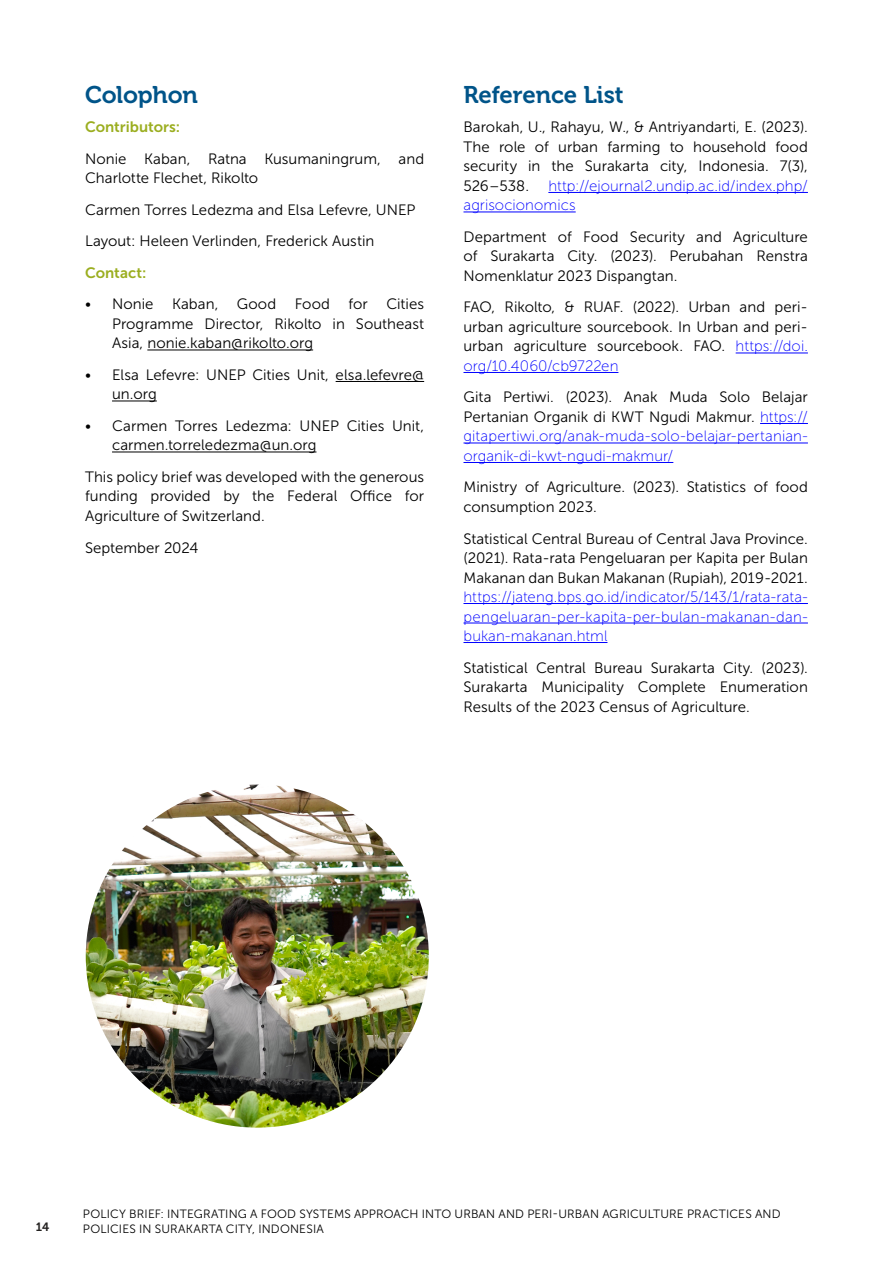
<style>
.page{position:relative;width:893px;height:1263px;background:#fff}
.page>*{position:absolute;margin:0;border:0;box-sizing:border-box;transform-origin:0 0}
.t1{font:24px "Museo 700";letter-spacing:-.01em;color:#005489}
.t2{font:15px/19.5px "Museo Sans 300";letter-spacing:.005em;color:#000;text-align:justify}
.t3{font:15px/19.5px "Museo Sans 100";letter-spacing:.01em;color:#00f}
.t4{font:15px "Museo Sans 700";color:#9bae20}
.t5{font:12px/15px "Museo Sans 300";letter-spacing:.015em;color:#000}
.t6{font:12px "Museo 700";color:#232120}
.s1{font-family:"Museo Sans 100";color:#00f}
</style>
<div class="page">
<hr style="left:147px;top:350px;width:166px;height:1px;background:#000">
<hr style="left:336px;top:381px;width:88px;height:1px;background:#000">
<hr style="left:112px;top:401px;width:45px;height:1px;background:#000">
<hr style="left:112px;top:452px;width:204px;height:1px;background:#000">
<hr style="left:548px;top:192px;width:260px;height:1px;background:#00f">
<hr style="left:463px;top:212px;width:113px;height:1px;background:#00f">
<hr style="left:736px;top:353px;width:72px;height:1px;background:#00f">
<hr style="left:463px;top:372px;width:155px;height:1px;background:#00f">
<hr style="left:760px;top:423px;width:48px;height:1px;background:#00f">
<hr style="left:463px;top:443px;width:345px;height:1px;background:#00f">
<hr style="left:463px;top:462px;width:210px;height:1px;background:#00f">
<hr style="left:463px;top:603px;width:345px;height:1px;background:#00f">
<hr style="left:463px;top:623px;width:345px;height:1px;background:#00f">
<hr style="left:463px;top:642px;width:144px;height:1px;background:#00f">
<img style="left:86px;top:784px;width:343px;height:343px;border-radius:171px">
<h1 class="t1" style="left:85px;top:81px;width:114px">Colophon</h1>
<p class="t4" style="left:85px;top:119px;width:97px">Contributors:</p>
<p class="t2" style="left:85px;top:149px;width:341px">Nonie Kaban, Ratna Kusumaningrum, and<br>Charlotte Flechet, Rikolto</p>
<p class="t2" style="left:85px;top:194px;width:332px;line-height:31.5px">Carmen Torres Ledezma and Elsa Lefevre, UNEP<br>Layout: Heleen Verlinden, Frederick Austin</p>
<p class="t4" style="left:85px;top:264px;width:63px">Contact:</p>
<p class="t2" style="left:112px;top:295px;width:314px;text-indent:-27px">• Nonie Kaban, Good Food for Cities Programme Director, Rikolto in Southeast Asia, nonie.kaban@rikolto.org</p>
<p class="t2" style="left:112px;top:365px;width:314px;text-indent:-27px">• Elsa Lefevre: UNEP Cities Unit, elsa.lefevre@ un.org</p>
<p class="t2" style="left:112px;top:416px;width:314px;text-indent:-27px">• Carmen Torres Ledezma: UNEP Cities Unit, carmen.torreledezma@un.org</p>
<p class="t2" style="left:85px;top:467px;width:341px">This policy brief was developed with the generous funding provided by the Federal Office for Agriculture of Switzerland.</p>
<p class="t2" style="left:85px;top:538px;width:115px">September 2024</p>
<h1 class="t1" style="left:463px;top:81px;width:162px">Reference List</h1>
<p class="t2" style="left:463px;top:118px;width:346px">Barokah, U., Rahayu, W., &amp; Antriyandarti, E. (2023).<br>The role of urban farming to household food security in the Surakarta city, Indonesia. 7(3), 526–538.</p>
<p class="t3" style="left:463px;top:176px;width:346px;text-indent:85px">http://ejournal2.undip.ac.id/index.php/ agrisocionomics</p>
<p class="t2" style="left:463px;top:227px;width:346px">Department of Food Security and Agriculture of Surakarta City. (2023). Perubahan Renstra Nomenklatur 2023 Dispangtan.</p>
<p class="t2" style="left:463px;top:298px;width:346px">FAO, Rikolto, &amp; RUAF. (2022). Urban and peri&shy;urban agriculture sourcebook. In Urban and peri&shy;urban agriculture sourcebook. FAO. <span class="s1">https://doi.</span></p>
<p class="t3" style="left:463px;top:356px;width:156px">org/10.4060/cb9722en</p>
<p class="t2" style="left:463px;top:388px;width:346px">Gita Pertiwi. (2023). Anak Muda Solo Belajar<br>Pertanian Organik di KWT Ngudi Makmur. <span class="s1">https://</span></p>
<p class="t3" style="left:463px;top:427px;width:346px">gitapertiwi.org/anak-muda-solo-belajar-pertanian&shy;organik-di-kwt-ngudi-makmur/</p>
<p class="t2" style="left:463px;top:478px;width:346px">Ministry of Agriculture. (2023). Statistics of food consumption 2023.</p>
<p class="t2" style="left:463px;top:529px;width:346px">Statistical Central Bureau of Central Java Province. (2021). Rata-rata Pengeluaran per Kapita per Bulan Makanan dan Bukan Makanan (Rupiah), 2019-2021.</p>
<p class="t3" style="left:463px;top:587px;width:346px;text-align:justify">https://jateng.bps.go.id/indicator/5/143/1/rata-rata&shy;pengeluaran-per-kapita-per-bulan-makanan-dan&shy;bukan-makanan.html</p>
<p class="t2" style="left:463px;top:658px;width:346px">Statistical Central Bureau Surakarta City. (2023).<br>Surakarta Municipality Complete Enumeration Results of the 2023 Census of Agriculture.</p>
<p class="t6" style="left:36px;top:1220px;width:15px">14</p>
<p class="t5" style="left:83px;top:1207px;width:699px">POLICY BRIEF: INTEGRATING A FOOD SYSTEMS APPROACH INTO URBAN AND PERI-URBAN AGRICULTURE PRACTICES AND<br>POLICIES IN SURAKARTA CITY, INDONESIA</p>
</div>
